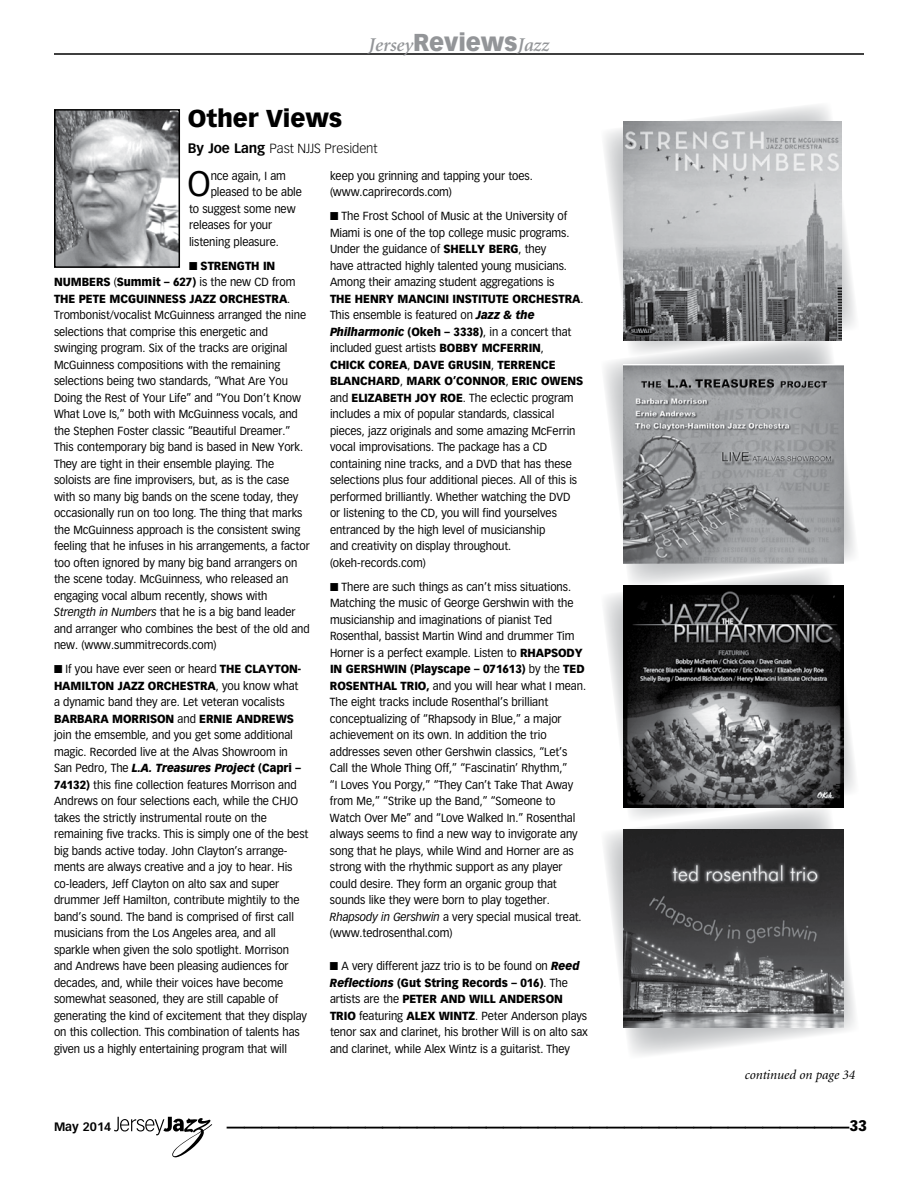
<style>
.page{position:relative;width:918px;height:1188px;background:#fff}
.page>*{position:absolute;margin:0;border:0;box-sizing:border-box;transform-origin:0 0}
.t1{font:700 36px "Vectora LH";color:#000}
.t2{font:34.65px "Vectora LH";color:#000;scale:.95 1}
.t3{font:900 24px "Vectora LH";letter-spacing:-.005em;color:#000}
.t4{font:italic 600 19.5px "Minion";letter-spacing:-.005em;color:#939598}
.t5{font:900 15px "Vectora LH";color:#000}
.t6{font:italic 13.5px "Minion";letter-spacing:-.005em;color:#000}
.t7{font:300 13.05px "Vectora LH";letter-spacing:-.005em;color:#000}
.t8{font:700 12px "Vectora LH";color:#000}
.t9{font:11.55px/16.5px "Vectora LH";letter-spacing:-.005em;color:#000;scale:.95 1}
.t10{font:900 11.55px/16.5px "Vectora LH";letter-spacing:-.005em;color:#000;text-align:right;scale:.95 1}
.s1{font-family:"Vectora LH";font-weight:900;font-style:normal;font-size:24px}
.s2{font-weight:700;font-size:13.5px}
.s3{font-weight:900}
.s4{font-style:italic}
.s5{font-weight:900;font-style:italic}
.s6{font-weight:400}
</style>
<div class="page">
<svg style="left:114px;top:1117px;width:98px;height:40px"></svg>
<hr style="left:54px;top:54px;width:810px;height:1px;background:#000">
<img style="left:57px;top:112px;width:120px;height:153px">
<div style="left:54px;top:109px;width:126px;height:159px;border:2px solid #000"></div>
<svg style="left:604px;top:359px;width:251px;height:207px"></svg>
<svg style="left:604px;top:566px;width:251px;height:237px"></svg>
<svg style="left:604px;top:105px;width:251px;height:254px"></svg>
<svg style="left:604px;top:803px;width:251px;height:252px"></svg>
<img style="left:623px;top:121px;width:219px;height:219px">
<img style="left:623px;top:830px;width:220px;height:197px">
<img style="left:623px;top:365px;width:220px;height:199px">
<img style="left:623px;top:585px;width:220px;height:223px">
<h3 class="t4" style="left:369px;top:35px;width:182px">Jersey<span class="s1">REVIEWS</span>Jazz</h3>
<h3 class="t3" style="left:188px;top:104px;width:156px">OTHER VIEWS</h3>
<p class="t7" style="left:188px;top:140px;width:191px"><span class="s2">By Joe Lang</span> Past NJJS President</p>
<h2 class="t2" style="left:188px;top:163px;width:26px">O</h2>
<p class="t9" style="left:211px;top:167px;width:81px">nce again, I am</p>
<p class="t9" style="left:211px;top:184px;width:98px">pleased to be able</p>
<p class="t9" style="left:189px;top:200px;width:114px">to suggest some new</p>
<p class="t9" style="left:189px;top:217px;width:89px">releases for your</p>
<p class="t9" style="left:189px;top:233px;width:96px">listening pleasure.</p>
<p class="t10" style="left:189px;top:257px;width:85px">■ STRENGTH IN</p>
<p class="t10" style="left:54px;top:274px;width:19px">NUMBE</p>
<p class="t9" style="left:96px;top:274px;width:212px"><span class="s3">RS</span> (<span class="s3">SUMMIT – 627)</span> is the new CD from</p>
<p class="t10" style="left:54px;top:290px;width:42px">THE PETE</p>
<p class="t10" style="left:109px;top:290px;width:67px">MCGUINNESS</p>
<p class="t10" style="left:189px;top:290px;width:14px">JAZZ</p>
<p class="t10" style="left:220px;top:290px;width:10px">ORC</p>
<p class="t10" style="left:243px;top:290px;width:18px">HESTRA</p>
<p class="t9" style="left:54px;top:290px;width:271px;text-indent:233px">.<br>Trombonist/vocalist McGuinness arranged the nine selections that comprise this energetic and swinging program. Six of the tracks are original McGuinness compositions with the remaining selections being two standards, “What Are You Doing the Rest of Your Life” and “You Don’t Know What Love Is,” both with McGuinness vocals, and the Stephen Foster classic “Beautiful Dreamer.” This contemporary big band is based in New York.<br>They are tight in their ensemble playing. The soloists are fine improvisers, but, as is the case with so many big bands on the scene today, they occasionally run on too long. The thing that marks the McGuinness approach is the consistent swing feeling that he infuses in his arrangements, a factor too often ignored by many big band arrangers on the scene today. McGuinness, who released an engaging vocal album recently, shows with <span class="s4">Strength in Numbers</span> that he is a big band leader and arranger who combines the best of the old and new. (www.summitrecords.com)</p>
<p class="t9" style="left:54px;top:661px;width:225px">■ If you have ever seen or heard <span class="s3">THE CLAYTO</span></p>
<p class="t10" style="left:289px;top:661px;width:14px">N-</p>
<p class="t10" style="left:54px;top:677px;width:81px">HAMILTON JAZZ</p>
<p class="t10" style="left:148px;top:677px;width:10px">ORC</p>
<p class="t10" style="left:172px;top:677px;width:18px">HESTRA</p>
<p class="t9" style="left:54px;top:678px;width:259px;text-indent:162px">, you know what a dynamic band they are. Let veteran vocalists</p>
<p class="t10" style="left:54px;top:710px;width:42px">BAR BARA</p>
<p class="t10" style="left:112px;top:710px;width:21px">MORR</p>
<p class="t9" style="left:54px;top:710px;width:269px;text-indent:93px"><span class="s3">ISON</span> and <span class="s3">ERNIE ANDREWS<br></span>join the emsemble, and you get some additional magic. Recorded live at the Alvas Showroom in San Pedro, The <span class="s5">L.A. Treasures Project</span> <span class="s3">(CAPRI – 74132)</span> this fine collection features Morrison and Andrews on four selections each, while the CHJO takes the strictly instrumental route on the remaining five tracks. This is simply one of the best big bands active today. John Clayton’s arrange&shy;ments are always creative and a joy to hear. His co-leaders, Jeff Clayton on alto sax and super drummer Jeff Hamilton, contribute mightily to the band’s sound. The band is comprised of first call musicians from the Los Angeles area, and all sparkle when given the solo spotlight. Morrison and Andrews have been pleasing audiences for decades, and, while their voices have become somewhat seasoned, they are still capable of generating the kind of excitement that they display on this collection. This combination of talents has given us a highly entertaining program that will</p>
<p class="t9" style="left:330px;top:167px;width:215px">keep you grinning and tapping your toes. (www.caprirecords.com)</p>
<p class="t9" style="left:330px;top:208px;width:254px">■ The Frost School of Music at the University of Miami is one of the top college music programs.<br>Under the guidance of <span class="s3">SHELLY BERG</span>, they have attracted highly talented young musicians.<br>Among their amazing student aggregations is</p>
<p class="t10" style="left:330px;top:290px;width:115px">THE HENRY MANCINI</p>
<p class="t9" style="left:330px;top:290px;width:268px;text-indent:123px"><span class="s3">INSTITUTE ORCHESTRA</span>.<br>This ensemble is featured on <span class="s5">Jazz &amp; the Philharmonic</span> <span class="s3">(OKEH – 3338)</span>, in a concert that included guest artists <span class="s3">BOBBY MCFERR</span></p>
<p class="t10" style="left:529px;top:340px;width:18px">IN<span class="s6">,</span></p>
<p class="t10" style="left:330px;top:356px;width:50px">CHICK COREA</p>
<p class="t10" style="left:407px;top:356px;width:104px"><span class="s6">,</span> DAVE GRUSIN<span class="s6">,</span> TERRE</p>
<p class="t10" style="left:330px;top:356px;width:233px">NCE<br>BLANCHARD<span class="s6">,</span> MARK O’CONNOR<span class="s6">,</span> ERIC OWE</p>
<p class="t10" style="left:568px;top:373px;width:14px">NS</p>
<p class="t9" style="left:330px;top:389px;width:262px;text-indent:133px">. The eclectic program includes a mix of popular standards, classical pieces, jazz originals and some amazing McFerrin vocal improvisations. The package has a CD containing nine tracks, and a DVD that has these selections plus four additional pieces. All of this is performed brilliantly. Whether watching the DVD or listening to the CD, you will find yourselves entranced by the high level of musicianship<br>and creativity on display throughout. (okeh-records.com)</p>
<p class="t9" style="left:330px;top:578px;width:259px">■ There are such things as can’t miss situations.<br>Matching the music of George Gershwin with the musicianship and imaginations of pianist Ted Rosenthal, bassist Martin Wind and drummer Tim Horner is a perfect example. Listen to <span class="s3">RHAPSOD</span></p>
<p class="t10" style="left:330px;top:389px;width:125px"><span class="s6">and</span> ELIZABETH JOY ROE</p>
<p class="t10" style="left:575px;top:644px;width:10px">Y</p>
<p class="t10" style="left:330px;top:661px;width:254px;text-align:left">IN GERSHWIN (PLAYSCAPE – 071613) <span class="s6">by the</span> TED<br>ROSE</p>
<p class="t9" style="left:330px;top:677px;width:271px;text-indent:30px"><span class="s3">NTHAL TRIO,</span> and you will hear what I mean.<br>The eight tracks include Rosenthal’s brilliant conceptualizing of “Rhapsody in Blue,” a major achievement on its own. In addition the trio addresses seven other Gershwin classics, “Let’s Call the Whole Thing Off,” “Fascinatin’ Rhythm,”<br>“I Loves You Porgy,” “They Can’t Take That Away from Me,” “Strike up the Band,” “Someone to Watch Over Me” and “Love Walked In.” Rosenthal always seems to find a new way to invigorate any song that he plays, while Wind and Horner are as strong with the rhythmic support as any player could desire. They form an organic group that sounds like they were born to play together.<br><span class="s4">Rhapsody in Gershwin</span> a very special musical treat. (www.tedrosenthal.com)</p>
<p class="t9" style="left:330px;top:958px;width:264px">■ A very different jazz trio is to be found on <span class="s5">Reed<br>Reflections</span> <span class="s3">(GUT STRING RECORDS – 016)</span>. The artists are the <span class="s3">PETER</span></p>
<p class="t10" style="left:440px;top:991px;width:89px">AND WILL ANDERSO</p>
<p class="t9" style="left:330px;top:991px;width:273px;text-indent:224px"><span class="s3">N<br>TRIO</span> featuring <span class="s3">ALEX WINTZ</span> . Peter Anderson plays tenor sax and clarinet, his brother Will is on alto sax and clarinet, while Alex Wintz is a guitarist. They</p>
<p class="t6" style="left:745px;top:1068px;width:112px">continued on page 34</p>
<p class="t8" style="left:54px;top:1120px;width:59px">May 2014</p>
<h1 class="t1" style="left:227px;top:1089px;width:624px">____________________________________</h1>
<p class="t5" style="left:849px;top:1117px;width:19px">33</p>
</div>
